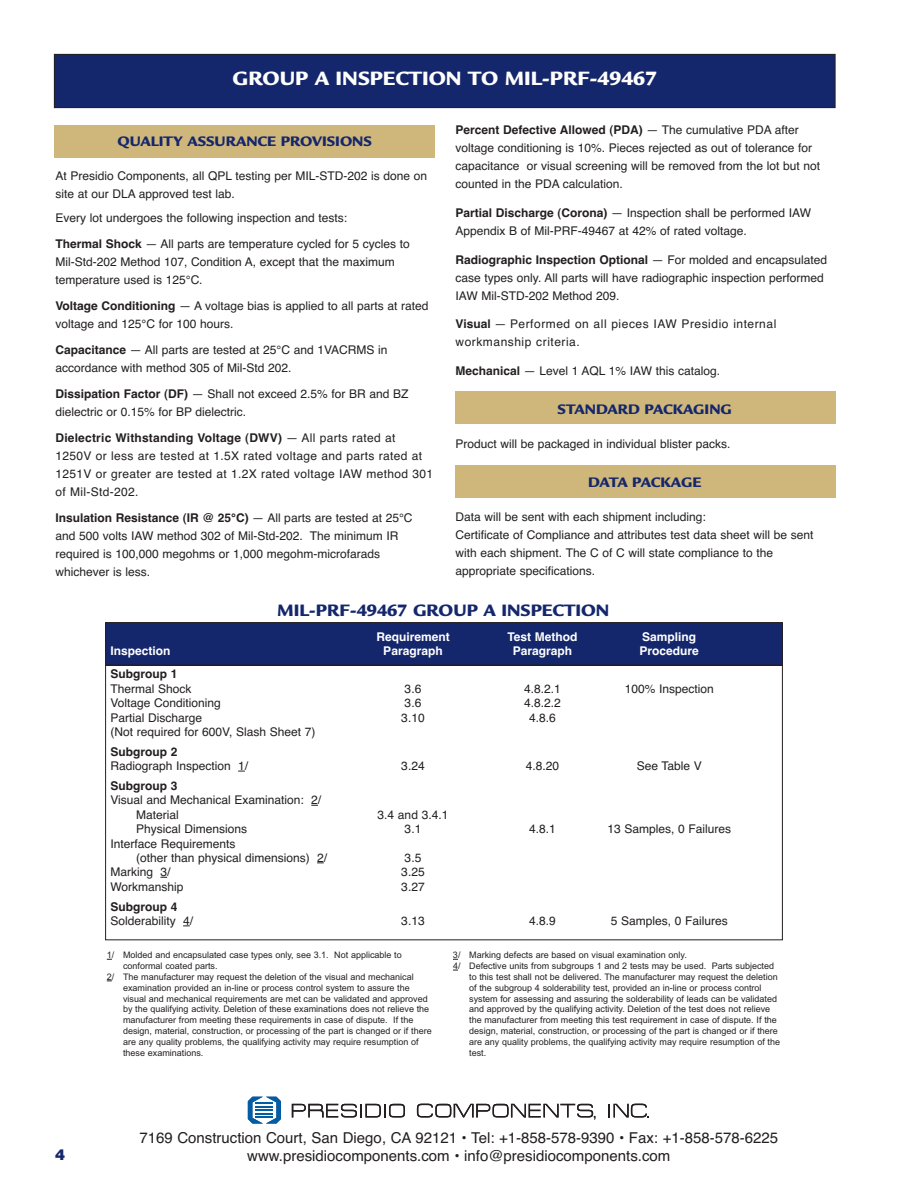
<style>
.page{position:relative;width:918px;height:1188px;background:#fff}
.page>*{position:absolute;margin:0;border:0;box-sizing:border-box;transform-origin:0 0}
.t1{font:900 21px "Legacy Sans";color:#fff}
.t2{font:900 18px "Legacy Sans";color:#15276c}
.t3{font:15px/18px "Helvetica";color:#231f20;text-align:center}
.t4{font:900 15px "Legacy Sans";color:#15276c}
.t5{font:900 15px "Legacy Sans";letter-spacing:-.025em;color:#15276c}
.t6{font:900 15px "Helvetica";color:#15276c}
.t7{font:12px/18px "Helvetica";color:#231f20}
.t8{font:12px/18px "Helvetica";letter-spacing:.03em;color:#231f20}
.t9{font:12px/18px "Helvetica";letter-spacing:.045em;color:#231f20}
.t10{font:700 12px "Helvetica";color:#fff}
.t11{font:700 12px "Helvetica";color:#231f20}
.t12{font:9px "Arial";color:#231f20}
.s1{font-weight:700}
</style>
<div class="page">
<div style="left:455px;top:465px;width:381px;height:32px;background:#cfb67a"></div>
<div style="left:105px;top:623px;width:678px;height:43px;background:#15276c"></div>
<div style="left:54px;top:125px;width:380px;height:32px;background:#cfb67a"></div>
<div style="left:455px;top:392px;width:381px;height:32px;background:#cfb67a"></div>
<svg style="left:292px;top:1104px;width:113px;height:13px"></svg>
<svg style="left:417px;top:1104px;width:178px;height:16px"></svg>
<svg style="left:609px;top:1104px;width:40px;height:13px"></svg>
<svg style="left:248px;top:1097px;width:33px;height:27px"></svg>
<div style="left:54px;top:54px;width:781px;height:54px;background:#15276c"></div>
<div style="left:54px;top:54px;width:782px;height:54px;border:1px solid #231f20"></div>
<hr style="left:106px;top:664px;width:676px;height:2px;background:#231f20">
<h1 class="t1" style="left:233px;top:71px;width:426px">GROUP A INSPECTION TO MIL-PRF-49467</h1>
<p class="t4" style="left:117px;top:136px;width:256px">QUALITY ASSURANCE PROVISIONS</p>
<p class="t7" style="left:56px;top:167px;width:373px">At Presidio Components, all QPL testing per MIL-STD-202 is done on site at our DLA approved test lab.</p>
<p class="t7" style="left:56px;top:204px;width:356px;line-height:26.1px">Every lot undergoes the following inspection and tests:<br><span class="s1">Thermal Shock</span> — All parts are temperature cycled for 5 cycles to</p>
<p class="t7" style="left:56px;top:253px;width:341px">Mil-Std-202 Method 107, Condition A, except that the maximum temperature used is 125°C.</p>
<p class="t7" style="left:56px;top:297px;width:375px"><span class="s1">Voltage Conditioning</span> — A voltage bias is applied to all parts at rated voltage and 125°C for 100 hours.</p>
<p class="t7" style="left:56px;top:341px;width:333px"><span class="s1">Capacitance</span> — All parts are tested at 25°C and 1VACRMS in accordance with method 305 of Mil-Std 202.</p>
<p class="t7" style="left:56px;top:385px;width:355px"><span class="s1">Dissipation Factor (DF)</span> — Shall not exceed 2.5% for BR and BZ dielectric or 0.15% for BP dielectric.</p>
<p class="t8" style="left:56px;top:429px;width:379px"><span class="s1">Dielectric Withstanding Voltage (DWV)</span> — All parts rated at 1250V or less are tested at 1.5X rated voltage and parts rated at 1251V or greater are tested at 1.2X rated voltage IAW method 301 of Mil-Std-202.</p>
<p class="t7" style="left:56px;top:509px;width:358px"><span class="s1">Insulation Resistance (IR @ 25°C)</span> — All parts are tested at 25°C and 500 volts IAW method 302 of Mil-Std-202. The minimum IR required is 100,000 megohms or 1,000 megohm-microfarads whichever is less.</p>
<p class="t7" style="left:456px;top:121px;width:366px"><span class="s1">Percent Defective Allowed (PDA)</span> — The cumulative PDA after voltage conditioning is 10%. Pieces rejected as out of tolerance for capacitance or visual screening will be removed from the lot but not counted in the PDA calculation.</p>
<p class="t7" style="left:456px;top:204px;width:357px"><span class="s1">Partial Discharge (Corona)</span> — Inspection shall be performed IAW<br>Appendix B of Mil-PRF-49467 at 42% of rated voltage.</p>
<p class="t7" style="left:456px;top:250px;width:373px"><span class="s1">Radiographic Inspection Optional</span> — For molded and encapsulated case types only. All parts will have radiographic inspection performed<br>IAW Mil-STD-202 Method 209.</p>
<p class="t9" style="left:456px;top:315px;width:322px"><span class="s1">Visual</span> — Performed on all pieces IAW Presidio internal workmanship criteria.</p>
<p class="t7" style="left:456px;top:362px;width:266px"><span class="s1">Mechanical</span> — Level 1 AQL 1% IAW this catalog.</p>
<p class="t4" style="left:558px;top:403px;width:176px">STANDARD PACKAGING</p>
<p class="t7" style="left:456px;top:435px;width:277px">Product will be packaged in individual blister packs.</p>
<p class="t5" style="left:588px;top:477px;width:115px">DATA PACKAGE</p>
<p class="t7" style="left:456px;top:508px;width:360px">Data will be sent with each shipment including:<br>Certificate of Compliance and attributes test data sheet will be sent with each shipment. The C of C will state compliance to the appropriate specifications.</p>
<h2 class="t2" style="left:277px;top:604px;width:334px">MIL-PRF-49467 GROUP A INSPECTION</h2>
<p class="t10" style="left:376px;top:630px;width:75px">Requirement</p>
<p class="t10" style="left:507px;top:630px;width:72px">Test Method</p>
<p class="t10" style="left:642px;top:630px;width:56px">Sampling</p>
<p class="t10" style="left:110px;top:644px;width:62px">Inspection</p>
<p class="t10" style="left:383px;top:644px;width:61px">Paragraph</p>
<p class="t10" style="left:513px;top:644px;width:61px">Paragraph</p>
<p class="t10" style="left:640px;top:644px;width:61px">Procedure</p>
<p class="t11" style="left:110px;top:667px;width:68px">Subgroup 1</p>
<p class="t7" style="left:110px;top:680px;width:83px">Thermal Shock</p>
<p class="t7" style="left:405px;top:680px;width:18px">3.6</p>
<p class="t7" style="left:524px;top:680px;width:38px">4.8.2.1</p>
<p class="t7" style="left:625px;top:680px;width:91px">100% Inspection</p>
<p class="t7" style="left:110px;top:694px;width:112px">Voltage Conditioning</p>
<p class="t7" style="left:405px;top:694px;width:18px">3.6</p>
<p class="t7" style="left:524px;top:694px;width:38px">4.8.2.2</p>
<p class="t7" style="left:110px;top:708px;width:93px">Partial Discharge</p>
<p class="t7" style="left:401px;top:708px;width:25px">3.10</p>
<p class="t7" style="left:529px;top:708px;width:28px">4.8.6</p>
<p class="t7" style="left:110px;top:723px;width:206px">(Not required for 600V, Slash Sheet 7)</p>
<p class="t11" style="left:110px;top:745px;width:68px">Subgroup 2</p>
<p class="t7" style="left:110px;top:757px;width:139px">Radiograph Inspection 1/</p>
<p class="t7" style="left:401px;top:757px;width:25px">3.24</p>
<p class="t7" style="left:526px;top:757px;width:35px">4.8.20</p>
<p class="t7" style="left:637px;top:757px;width:67px">See Table V</p>
<p class="t11" style="left:110px;top:779px;width:68px">Subgroup 3</p>
<p class="t7" style="left:136px;top:793px;width:187px;line-height:14.4px;text-indent:-26px">Visual and Mechanical Examination: 2/<br>Material</p>
<p class="t7" style="left:378px;top:806px;width:72px">3.4 and 3.4.1</p>
<p class="t7" style="left:136px;top:820px;width:113px">Physical Dimensions</p>
<p class="t7" style="left:405px;top:820px;width:18px">3.1</p>
<p class="t7" style="left:529px;top:820px;width:28px">4.8.1</p>
<p class="t7" style="left:607px;top:820px;width:125px">13 Samples, 0 Failures</p>
<p class="t7" style="left:136px;top:836px;width:193px;line-height:14.4px;text-indent:-26px">Interface Requirements<br>(other than physical dimensions) 2/</p>
<p class="t7" style="left:405px;top:849px;width:18px">3.5</p>
<p class="t6" style="left:55px;top:1146px;width:12px">4</p>
<p class="t7" style="left:110px;top:863px;width:62px">Marking 3/</p>
<p class="t7" style="left:401px;top:863px;width:25px">3.25</p>
<p class="t7" style="left:110px;top:878px;width:75px">Workmanship</p>
<p class="t7" style="left:401px;top:878px;width:25px">3.27</p>
<p class="t11" style="left:110px;top:899px;width:68px">Subgroup 4</p>
<p class="t7" style="left:110px;top:912px;width:84px">Solderability 4/</p>
<p class="t7" style="left:401px;top:912px;width:25px">3.13</p>
<p class="t7" style="left:529px;top:912px;width:28px">4.8.9</p>
<p class="t7" style="left:611px;top:912px;width:119px">5 Samples, 0 Failures</p>
<p class="t12" style="left:107px;top:950px;width:296px">1/ Molded and encapsulated case types only, see 3.1. Not applicable to</p>
<p class="t12" style="left:123px;top:961px;width:96px">conformal coated parts.</p>
<p class="t12" style="left:107px;top:972px;width:308px">2/ The manufacturer may request the deletion of the visual and mechanical</p>
<p class="t12" style="left:123px;top:982px;width:288px">examination provided an in-line or process control system to assure the</p>
<p class="t12" style="left:123px;top:993px;width:306px">visual and mechanical requirements are met can be validated and approved</p>
<p class="t12" style="left:123px;top:1004px;width:308px">by the qualifying activity. Deletion of these examinations does not relieve the</p>
<p class="t12" style="left:123px;top:1015px;width:292px">manufacturer from meeting these requirements in case of dispute. If the</p>
<p class="t12" style="left:123px;top:1026px;width:310px">design, material, construction, or processing of the part is changed or if there</p>
<p class="t12" style="left:123px;top:1036px;width:297px">are any quality problems, the qualifying activity may require resumption of</p>
<p class="t12" style="left:123px;top:1047px;width:82px">these examinations.</p>
<p class="t12" style="left:453px;top:950px;width:235px">3/ Marking defects are based on visual examination only.</p>
<p class="t12" style="left:453px;top:961px;width:323px">4/ Defective units from subgroups 1 and 2 tests may be used. Parts subjected</p>
<p class="t12" style="left:469px;top:972px;width:310px">to this test shall not be delivered. The manufacturer may request the deletion</p>
<p class="t12" style="left:469px;top:982px;width:294px">of the subgroup 4 solderability test, provided an in-line or process control</p>
<p class="t12" style="left:469px;top:993px;width:309px">system for assessing and assuring the solderability of leads can be validated</p>
<p class="t12" style="left:469px;top:1004px;width:303px">and approved by the qualifying activity. Deletion of the test does not relieve</p>
<p class="t12" style="left:469px;top:1015px;width:309px">the manufacturer from meeting this test requirement in case of dispute. If the</p>
<p class="t12" style="left:469px;top:1026px;width:310px">design, material, construction, or processing of the part is changed or if there</p>
<p class="t12" style="left:469px;top:1036px;width:312px">are any quality problems, the qualifying activity may require resumption of the</p>
<p class="t12" style="left:469px;top:1047px;width:19px">test.</p>
<p class="t3" style="left:139px;top:1129px;width:640px">7169 Construction Court, San Diego, CA 92121 • Tel: +1-858-578-9390 • Fax: +1-858-578-6225 www.presidiocomponents.com • info@presidiocomponents.com</p>
</div>
